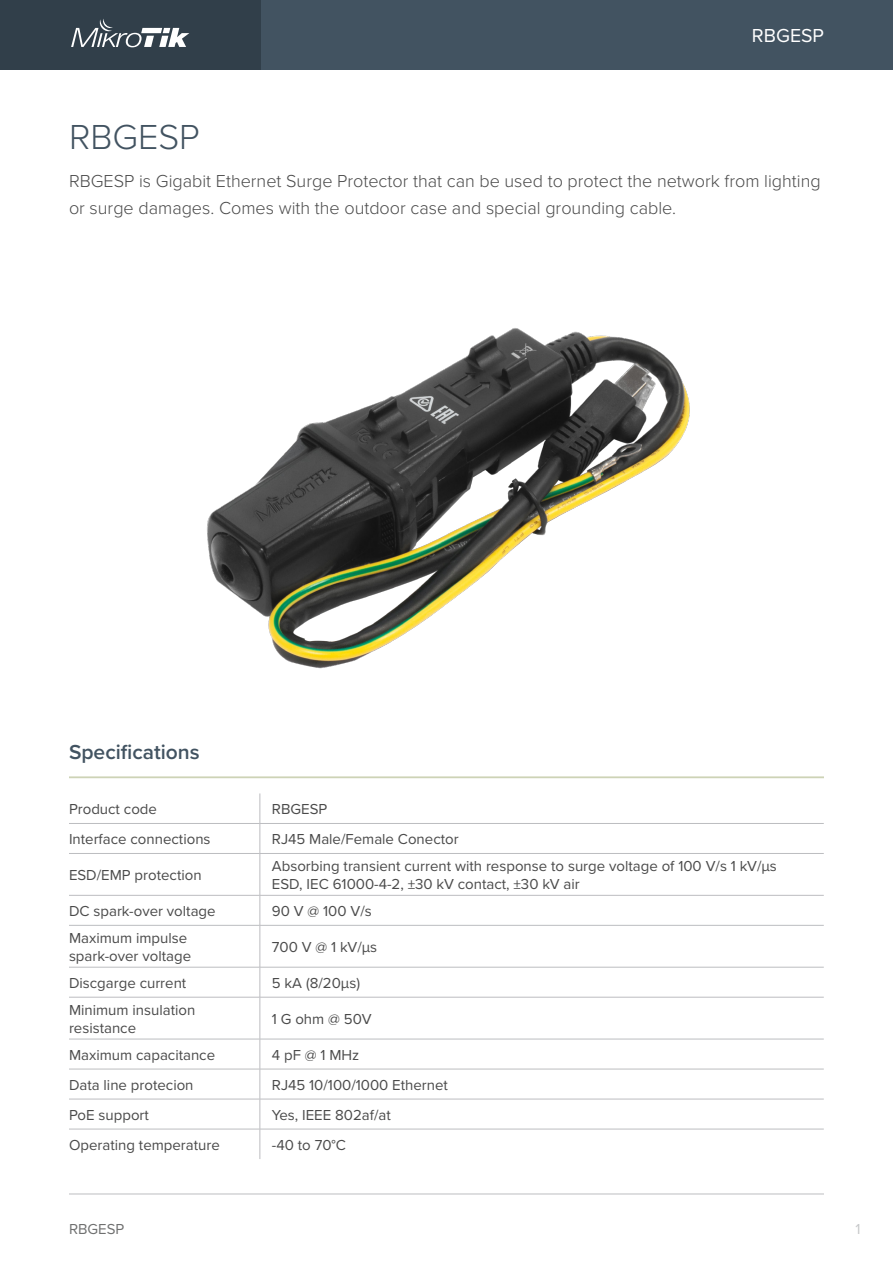
<style>
.page{position:relative;width:893px;height:1263px;background:#fff}
.page>*{position:absolute;margin:0;border:0;box-sizing:border-box;transform-origin:0 0}
.Lielie_virsraksti_20{font:300 36px "Proxima Nova";color:#425361}
.Mazie_virsraksti_201{font:600 21px "Proxima Nova";color:#425361}
.t1{font:19.5px "Proxima Nova";color:#fff}
.Teksts{font:300 18px/27px "Proxima Nova";color:#4a4a4a}
.Tabulu_teksts_2019{font:15px/18px "Proxima Nova";color:#4a4a4a}
.t2{font:15px "Proxima Nova";color:#6f7070}
.t3{font:15px "Proxima Nova";color:#c7c8ca}
</style>
<div class="page">
<div style="left:0;top:0;width:893px;height:69px;background:#425361"></div>
<div style="left:0;top:0;width:260px;height:69px;background:#313f4a"></div>
<svg style="left:71px;top:19px;width:118px;height:28px"></svg>
<hr style="left:69px;top:1194px;width:755px;height:1px;background:#bcbdc0">
<hr style="left:69px;top:823px;width:191px;height:1px;background:#bcbdc0">
<svg style="left:260px;top:824px;width:1px;height:29px"></svg>
<hr style="left:69px;top:853px;width:191px;height:1px;background:#bcbdc0">
<hr style="left:69px;top:895px;width:191px;height:1px;background:#bcbdc0">
<hr style="left:260px;top:895px;width:1px;height:30px;background:#bcbdc0">
<hr style="left:69px;top:925px;width:191px;height:1px;background:#bcbdc0">
<hr style="left:260px;top:925px;width:564px;height:1px;background:#bcbdc0">
<hr style="left:260px;top:925px;width:1px;height:42px;background:#bcbdc0">
<hr style="left:69px;top:967px;width:191px;height:1px;background:#bcbdc0">
<hr style="left:260px;top:967px;width:564px;height:1px;background:#bcbdc0">
<hr style="left:260px;top:967px;width:1px;height:30px;background:#bcbdc0">
<hr style="left:69px;top:997px;width:191px;height:1px;background:#bcbdc0">
<hr style="left:260px;top:997px;width:564px;height:1px;background:#bcbdc0">
<hr style="left:260px;top:997px;width:1px;height:42px;background:#bcbdc0">
<hr style="left:69px;top:1039px;width:191px;height:1px;background:#bcbdc0">
<hr style="left:260px;top:1039px;width:564px;height:1px;background:#bcbdc0">
<hr style="left:260px;top:1039px;width:1px;height:30px;background:#bcbdc0">
<hr style="left:69px;top:1069px;width:191px;height:1px;background:#bcbdc0">
<hr style="left:260px;top:1069px;width:564px;height:1px;background:#bcbdc0">
<hr style="left:260px;top:1069px;width:1px;height:30px;background:#bcbdc0">
<hr style="left:69px;top:1099px;width:191px;height:1px;background:#bcbdc0">
<hr style="left:260px;top:1099px;width:564px;height:1px;background:#bcbdc0">
<hr style="left:260px;top:1099px;width:1px;height:30px;background:#bcbdc0">
<hr style="left:69px;top:1129px;width:191px;height:1px;background:#bcbdc0">
<hr style="left:260px;top:1129px;width:564px;height:1px;background:#bcbdc0">
<hr style="left:260px;top:1129px;width:1px;height:30px;background:#bcbdc0">
<hr style="left:260px;top:793px;width:1px;height:30px;background:#bcbdc0">
<hr style="left:260px;top:823px;width:564px;height:1px;background:#bcbdc0">
<hr style="left:260px;top:853px;width:564px;height:1px;background:#bcbdc0">
<hr style="left:260px;top:854px;width:1px;height:41px;background:#bcbdc0">
<hr style="left:260px;top:895px;width:564px;height:1px;background:#bcbdc0">
<hr style="left:69px;top:776px;width:755px;height:2px;background:#cdd3b6">
<img style="left:207px;top:328px;width:483px;height:341px">
<p class="t1" style="left:752px;top:21px;width:73px">RBGESP</p>
<p class="Lielie_virsraksti_20" style="left:69px;top:110px;width:132px">RBGESP</p>
<p class="Teksts" style="left:69px;top:166px;width:753px">RBGESP is Gigabit Ethernet Surge Protector that can be used to protect the network from lighting or surge damages. Comes with the outdoor case and special grounding cable.</p>
<p class="Mazie_virsraksti_201" style="left:69px;top:736px;width:132px">Specifications</p>
<p class="Tabulu_teksts_2019" style="left:69px;top:800px;width:90px">Product code</p>
<p class="Tabulu_teksts_2019" style="left:272px;top:800px;width:57px">RBGESP</p>
<p class="Tabulu_teksts_2019" style="left:69px;top:830px;width:143px">Interface connections</p>
<p class="Tabulu_teksts_2019" style="left:272px;top:830px;width:188px">RJ45 Male/Female Conector</p>
<p class="Tabulu_teksts_2019" style="left:69px;top:866px;width:134px">ESD/EMP protection</p>
<p class="Tabulu_teksts_2019" style="left:272px;top:857px;width:507px">Absorbing transient current with response to surge voltage of 100 V/s 1 kV/μs</p>
<p class="Tabulu_teksts_2019" style="left:272px;top:875px;width:309px">ESD, IEC 61000-4-2, ±30 kV contact, ±30 kV air</p>
<p class="Tabulu_teksts_2019" style="left:69px;top:901px;width:148px">DC spark-over voltage</p>
<p class="Tabulu_teksts_2019" style="left:272px;top:901px;width:101px">90 V @ 100 V/s</p>
<p class="Tabulu_teksts_2019" style="left:69px;top:928px;width:124px">Maximum impulse spark-over voltage</p>
<p class="Tabulu_teksts_2019" style="left:272px;top:937px;width:107px">700 V @ 1 kV/μs</p>
<p class="Tabulu_teksts_2019" style="left:69px;top:973px;width:119px">Discgarge current</p>
<p class="Tabulu_teksts_2019" style="left:272px;top:973px;width:90px">5 kA (8/20μs)</p>
<p class="Tabulu_teksts_2019" style="left:69px;top:1000px;width:128px">Minimum insulation resistance</p>
<p class="Tabulu_teksts_2019" style="left:272px;top:1009px;width:101px">1 G ohm @ 50V</p>
<p class="Tabulu_teksts_2019" style="left:69px;top:1045px;width:148px">Maximum capacitance</p>
<p class="Tabulu_teksts_2019" style="left:272px;top:1045px;width:89px">4 pF @ 1 MHz</p>
<p class="Tabulu_teksts_2019" style="left:69px;top:1075px;width:126px">Data line protecion</p>
<p class="Tabulu_teksts_2019" style="left:272px;top:1075px;width:178px">RJ45 10/100/1000 Ethernet</p>
<p class="Tabulu_teksts_2019" style="left:69px;top:1105px;width:81px">PoE support</p>
<p class="Tabulu_teksts_2019" style="left:272px;top:1105px;width:120px">Yes, IEEE 802af/at</p>
<p class="Tabulu_teksts_2019" style="left:69px;top:1135px;width:152px">Operating temperature</p>
<p class="Tabulu_teksts_2019" style="left:272px;top:1135px;width:76px">-40 to 70°C</p>
<p class="t2" style="left:69px;top:1218px;width:57px">RBGESP</p>
<p class="t3" style="left:855px;top:1218px;width:7px">1</p>
</div>
